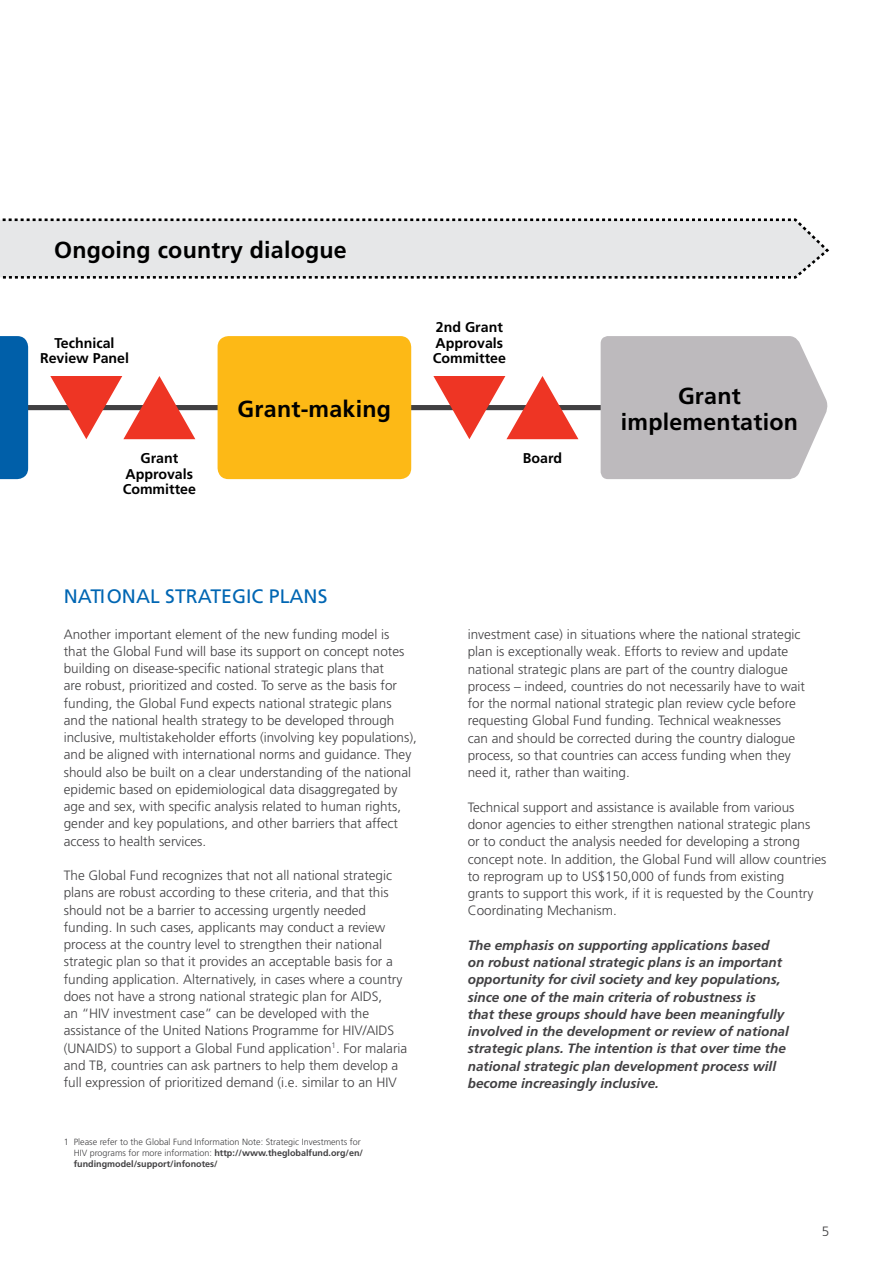
<style>
.page{position:relative;width:893px;height:1263px;background:#fff}
.page>*{position:absolute;margin:0;border:0;box-sizing:border-box;transform-origin:0 0}
.t1{font:700 23.25px/25.8px "Frutiger";letter-spacing:.01em;color:#000;text-align:center}
.t2{font:19.5px "Frutiger";color:#0066b3}
.t3{font:700 14.25px/15.5px "Frutiger";color:#000;text-align:center}
.t4{font:300 13.5px/17.2px "Frutiger";color:#414042}
.t5{font:italic 700 13.5px/17.2px "Frutiger";color:#414042}
.t6{font:300 9px/10.8px "Frutiger";color:#414042}
.s1{font-weight:700}
</style>
<div class="page">
<svg style="left:0;top:218px;width:829px;height:61px;background:#e1e2e3"></svg>
<div style="left:0;top:405px;width:615px;height:5px;background:#414042"></div>
<svg style="left:601px;top:336px;width:227px;height:143px;background:#c1bec1"></svg>
<div style="left:0;top:336px;width:28px;height:143px;background:#005fa9"></div>
<div style="left:218px;top:336px;width:193px;height:143px;background:#fdb916;border-radius:11px"></div>
<svg style="left:50px;top:376px;width:145px;height:63px"></svg>
<svg style="left:433px;top:376px;width:145px;height:63px"></svg>
<h1 class="t1" style="left:54px;top:236px;width:294px">Ongoing country dialogue</h1>
<p class="t3" style="left:40px;top:335px;width:91px">Technical<br>Review Panel</p>
<h1 class="t1" style="left:238px;top:395px;width:155px">Grant-making</h1>
<p class="t3" style="left:433px;top:319px;width:75px;text-align:left">2nd Grant<br>Approvals<br>Committee</p>
<p class="t3" style="left:123px;top:450px;width:75px">Grant<br>Approvals<br>Committee</p>
<p class="t3" style="left:523px;top:450px;width:41px">Board</p>
<h1 class="t1" style="left:621px;top:383px;width:179px">Grant implementation</h1>
<h2 class="t2" style="left:64px;top:585px;width:265px">NATIONAL STRATEGIC PLANS</h2>
<p class="t4" style="left:64px;top:625px;width:355px">Another important element of the new funding model is<br>that the Global Fund will base its support on concept notes building on disease-specific national strategic plans that<br>are robust, prioritized and costed. To serve as the basis for funding, the Global Fund expects national strategic plans<br>and the national health strategy to be developed through inclusive, multistakeholder efforts (involving key populations), and be aligned with international norms and guidance. They should also be built on a clear understanding of the national epidemic based on epidemiological data disaggregated by age and sex, with specific analysis related to human rights, gender and key populations, and other barriers that affect access to health services.</p>
<p class="t4" style="left:64px;top:867px;width:345px">The Global Fund recognizes that not all national strategic plans are robust according to these criteria, and that this should not be a barrier to accessing urgently needed funding. In such cases, applicants may conduct a review process at the country level to strengthen their national strategic plan so that it provides an acceptable basis for a funding application. Alternatively, in cases where a country does not have a strong national strategic plan for AIDS,<br>an “HIV investment case” can be developed with the assistance of the United Nations Programme for HIV/AIDS (UNAIDS) to support a Global Fund application<sup>1</sup>. For malaria and TB, countries can ask partners to help them develop a full expression of prioritized demand (i.e. similar to an HIV</p>
<p class="t6" style="left:74px;top:1137px;width:291px;text-indent:-10px">1 Please refer to the Global Fund Information Note: Strategic Investments for<br>HIV programs for more information: <span class="s1">http://www.theglobalfund.org/en/ fundingmodel/support/infonotes/</span></p>
<p class="t4" style="left:468px;top:626px;width:339px">investment case) in situations where the national strategic plan is exceptionally weak. Efforts to review and update national strategic plans are part of the country dialogue process – indeed, countries do not necessarily have to wait for the normal national strategic plan review cycle before requesting Global Fund funding. Technical weaknesses<br>can and should be corrected during the country dialogue process, so that countries can access funding when they need it, rather than waiting.</p>
<p class="t4" style="left:468px;top:798px;width:360px">Technical support and assistance is available from various donor agencies to either strengthen national strategic plans<br>or to conduct the analysis needed for developing a strong concept note. In addition, the Global Fund will allow countries to reprogram up to US$150,000 of funds from existing<br>grants to support this work, if it is requested by the Country Coordinating Mechanism.</p>
<p class="t5" style="left:468px;top:936px;width:323px">The emphasis on supporting applications based on robust national strategic plans is an important opportunity for civil society and key populations, since one of the main criteria of robustness is<br>that these groups should have been meaningfully involved in the development or review of national strategic plans. The intention is that over time the national strategic plan development process will become increasingly inclusive.</p>
<p class="t4" style="left:822px;top:1223px;width:9px">5</p>
</div>
